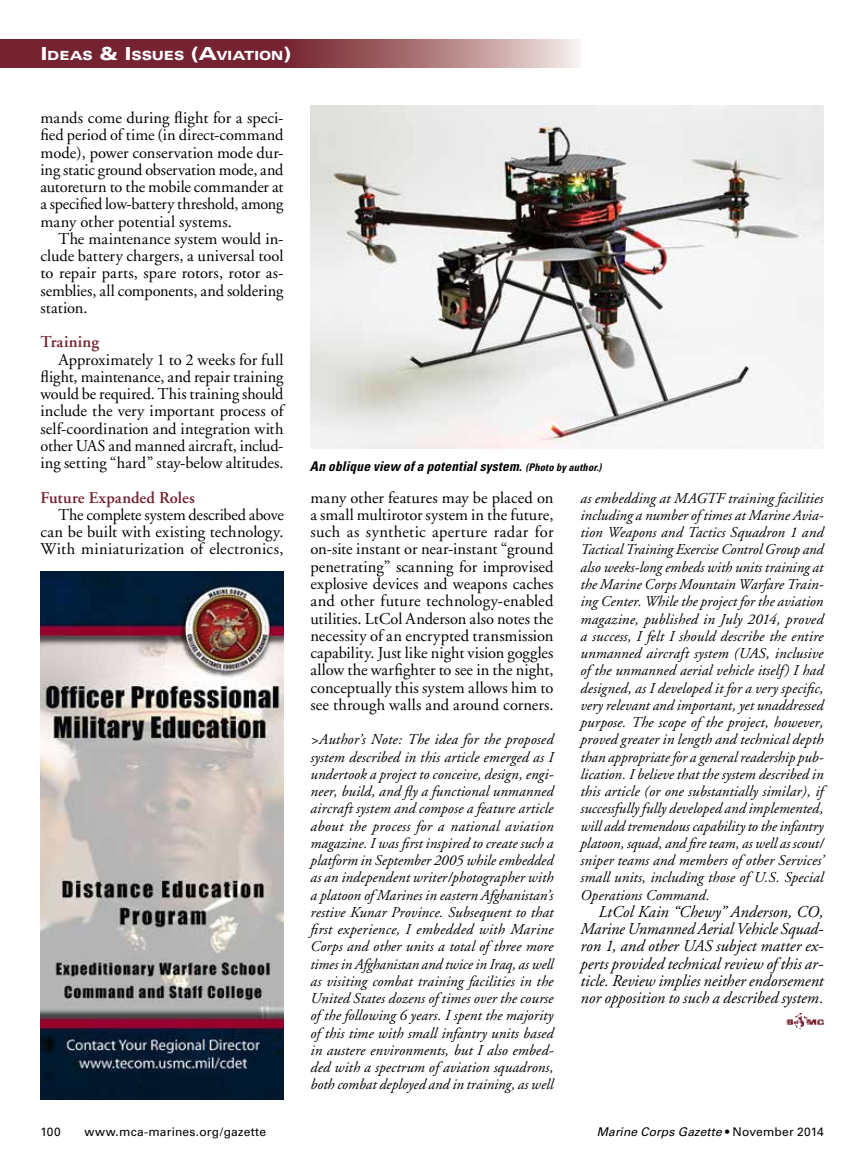
<style>
.page{position:relative;width:864px;height:1175px;background:#fff}
.page>*{position:absolute;margin:0;border:0;box-sizing:border-box;transform-origin:0 0}
.t1{font:16.5px/17.2px "Adobe Garamond";color:#000;text-align:justify}
.t2{font:italic 16.5px/17.2px "Adobe Garamond";color:#000;text-align:justify}
.t3{font:600 16.5px "Adobe Garamond";letter-spacing:.01em;color:#752331}
.t4{font:italic 15px/17.2px "Adobe Garamond";letter-spacing:.005em;color:#000;text-align:justify}
.t5{font:italic 700 condensed 13.5px "Univers";letter-spacing:.01em;color:#000}
.t6{font:900 expanded 12.6px "Univers";letter-spacing:-.005em;color:#fff}
.t7{font:italic 12px "Univers";letter-spacing:.015em;color:#000}
.t8{font:12px "Univers";letter-spacing:.02em;color:#000}
.s1{font-size:18px}
.s2{font-size:10.5px}
.s3{font-style:normal}
</style>
<div class="page">
<svg style="left:0;top:40px;width:579px;height:28px;background:#93525b"></svg>
<img style="left:787px;top:1013px;width:37px;height:15px">
<img style="left:310px;top:106px;width:514px;height:342px">
<img style="left:40px;top:571px;width:244px;height:528px">
<p class="t6" style="left:41px;top:48px;width:252px"><span class="s1">I</span>DEAS <span class="s1">&amp; I</span>SSUES <span class="s1">(A</span>VIATION<span class="s1">)</span></p>
<p class="t1" style="left:40px;top:110px;width:245px">mands come during flight for a speci&shy;fied period of time (in direct-command mode), power conservation mode dur&shy;ing static ground observation mode, and autoreturn to the mobile commander at a specified low-battery threshold, among many other potential systems.</p>
<p class="t1" style="left:40px;top:230px;width:245px;text-indent:18px">The maintenance system would in&shy;clude battery chargers, a universal tool to repair parts, spare rotors, rotor as&shy;semblies, all components, and soldering station.</p>
<p class="t3" style="left:40px;top:333px;width:60px">Training</p>
<p class="t1" style="left:40px;top:351px;width:245px;text-indent:18px">Approximately 1 to 2 weeks for full flight, maintenance, and repair training would be required. This training should include the very important process of self-coordination and integration with other UAS and manned aircraft, includ&shy;ing setting “hard” stay-below altitudes.</p>
<p class="t3" style="left:40px;top:488px;width:156px">Future Expanded Roles</p>
<p class="t1" style="left:40px;top:506px;width:245px;text-indent:18px">The complete system described above can be built with existing technology.<br>With miniaturization of electronics,</p>
<p class="t5" style="left:310px;top:457px;width:293px">An oblique view of a potential system. <span class="s2">(Photo by author.)</span></p>
<p class="t1" style="left:310px;top:489px;width:245px">many other features may be placed on a small multirotor system in the future, such as synthetic aperture radar for on-site instant or near-instant “ground penetrating” scanning for improvised explosive devices and weapons caches and other future technology-enabled utilities. LtCol Anderson also notes the necessity of an encrypted transmission capability. Just like night vision goggles allow the warfighter to see in the night, conceptually this system allows him to see through walls and around corners.</p>
<p class="t4" style="left:310px;top:731px;width:245px">&gt;Author’s Note: The idea for the proposed system described in this article emerged as I undertook a project to conceive, design, engi&shy;neer, build, and fly a functional unmanned aircraft system and compose a feature article about the process for a national aviation magazine. I was first inspired to create such a platform in September 2005 while embedded as an independent writer/photographer with a platoon of Marines in eastern Afghanistan’s restive Kunar Province. Subsequent to that first experience, I embedded with Marine Corps and other units a total of three more times in Afghanistan and twice in Iraq, as well as visiting combat training facilities in the United States dozens of times over the course of the following 6 years. I spent the majority of this time with small infantry units based in austere environments, but I also embed&shy;ded with a spectrum of aviation squadrons, both combat deployed and in training, as well</p>
<p class="t4" style="left:580px;top:490px;width:245px">as embedding at MAGTF training facilities including a number of times at Marine Avia&shy;tion Weapons and Tactics Squadron 1 and Tactical Training Exercise Control Group and also weeks-long embeds with units training at the Marine Corps Mountain Warfare Train&shy;ing Center. While the project for the aviation magazine, published in July 2014, proved a success, I felt I should describe the entire unmanned aircraft system (UAS, inclusive of the unmanned aerial vehicle itself) I had designed, as I developed it for a very specific, very relevant and important, yet unaddressed purpose. The scope of the project, however, proved greater in length and technical depth than appropriate for a general readership pub&shy;lication. I believe that the system described in this article (or one substantially similar), if successfully fully developed and implemented, will add tremendous capability to the infantry platoon, squad, and fire team, as well as scout/ sniper teams and members of other Services’ small units, including those of U.S. Special Operations Command.</p>
<p class="t2" style="left:580px;top:903px;width:245px;text-indent:18px">LtCol Kain “Chewy” Anderson, CO, Marine Unmanned Aerial Vehicle Squad&shy;ron 1, and other UAS subject matter ex&shy;perts provided technical review of this ar&shy;ticle. Review implies neither endorsement nor opposition to such a described system.</p>
<p class="t8" style="left:40px;top:1124px;width:22px">100</p>
<p class="t8" style="left:84px;top:1124px;width:183px">www.mca-marines.org/gazette</p>
<p class="t7" style="left:597px;top:1124px;width:228px">Marine Corps Gazette <span class="s3">• November 2014</span></p>
</div>
